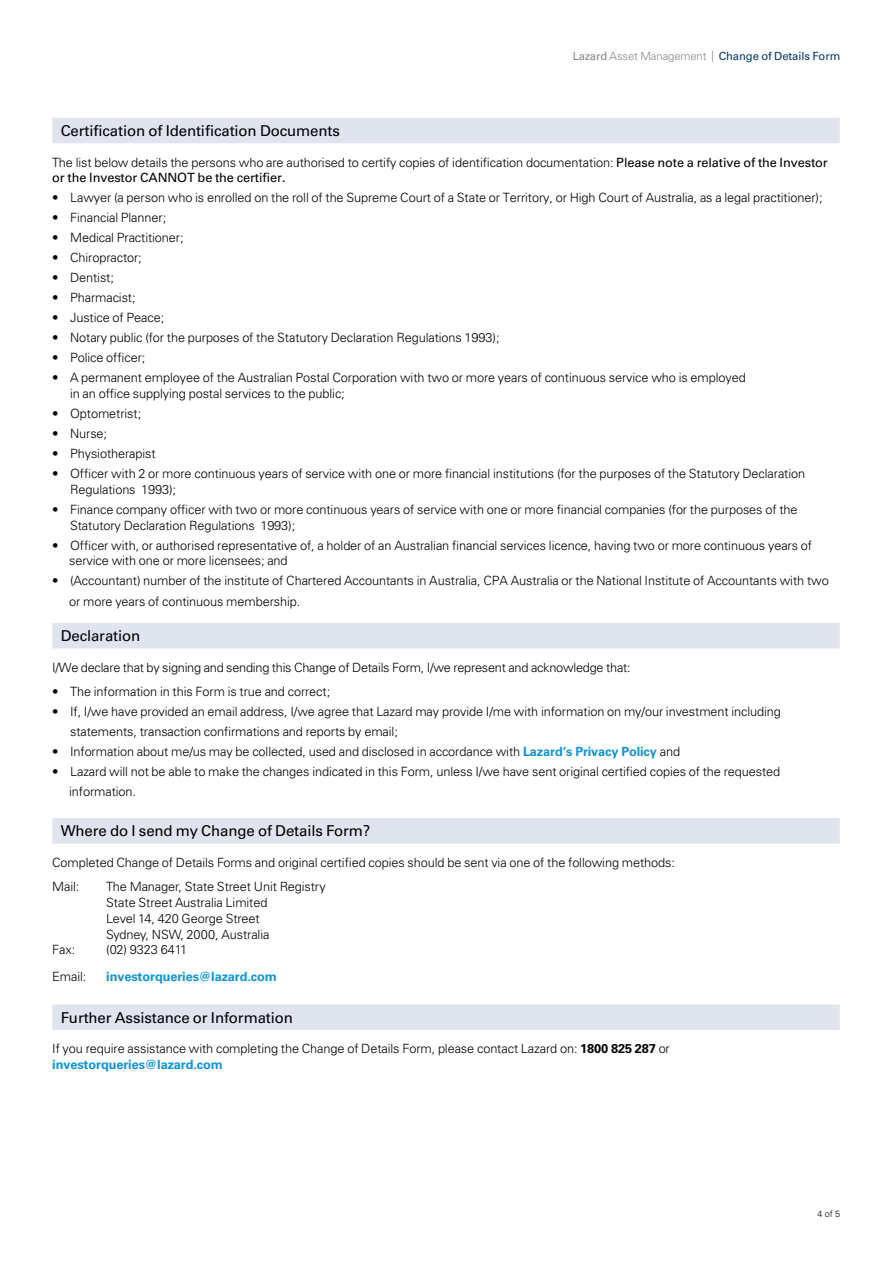
<style>
.page{position:relative;width:893px;height:1263px;background:#fff}
.page>*{position:absolute;margin:0;border:0;box-sizing:border-box;transform-origin:0 0}
.t1{font:15px "Univers LT Std";letter-spacing:-.01em;color:#000}
.t2{font:300 12.75px/15.8px "Univers LT Std";letter-spacing:-.01em;color:#000}
.t3{font:700 12.75px "Univers LT Std";letter-spacing:-.01em;color:#0d93d2}
.t4{font:11.25px "Univers LT Std";letter-spacing:-.01em;color:#003865}
.t5{font:300 9px "Univers LT Std";color:#000}
.s1{color:#878686}
.s2{font-weight:300;color:#878686}
.s3{font-weight:400}
.s4{font-weight:700;color:#1391d1}
.s5{font-weight:700}
.s6{font-weight:700;color:#0d93d2}
</style>
<div class="page">
<div style="left:52px;top:118px;width:788px;height:25px;background:#e0e4ef"></div>
<div style="left:52px;top:623px;width:788px;height:25px;background:#e0e4ef"></div>
<div style="left:52px;top:818px;width:788px;height:26px;background:#e0e4ef"></div>
<div style="left:52px;top:1004px;width:788px;height:26px;background:#e0e4ef"></div>
<p class="t4" style="left:573px;top:50px;width:269px"><span class="s1">Lazard</span> <span class="s2">Asset Management |</span> Change of Details Form</p>
<p class="t1" style="left:61px;top:122px;width:281px">Certification of Identification Documents</p>
<p class="t2" style="left:52px;top:154px;width:777px">The list below details the persons who are authorised to certify copies of identification documentation: <span class="s3">Please note a relative of the Investor or the Investor CANNOT be the certifier.</span></p>
<p class="t2" style="left:52px;top:190px;width:772px">• Lawyer (a person who is enrolled on the roll of the Supreme Court of a State or Territory, or High Court of Australia, as a legal practitioner);</p>
<p class="t2" style="left:52px;top:210px;width:115px">• Financial Planner;</p>
<p class="t2" style="left:52px;top:230px;width:133px">• Medical Practitioner;</p>
<p class="t2" style="left:52px;top:250px;width:91px">• Chiropractor;</p>
<p class="t2" style="left:52px;top:270px;width:63px">• Dentist;</p>
<p class="t2" style="left:52px;top:290px;width:85px">• Pharmacist;</p>
<p class="t2" style="left:52px;top:310px;width:114px">• Justice of Peace;</p>
<p class="t2" style="left:52px;top:330px;width:449px">• Notary public (for the purposes of the Statutory Declaration Regulations 1993);</p>
<p class="t2" style="left:52px;top:350px;width:95px">• Police officer;</p>
<p class="t2" style="left:70px;top:370px;width:677px;text-indent:-18px">• A permanent employee of the Australian Postal Corporation with two or more years of continuous service who is employed in an office supplying postal services to the public;</p>
<p class="t2" style="left:52px;top:406px;width:90px">• Optometrist;</p>
<p class="t2" style="left:52px;top:426px;width:56px">• Nurse;</p>
<p class="t2" style="left:52px;top:446px;width:105px">• Physiotherapist</p>
<p class="t2" style="left:70px;top:466px;width:737px;text-indent:-18px">• Officer with 2 or more continuous years of service with one or more financial institutions (for the purposes of the Statutory Declaration<br>Regulations 1993);</p>
<p class="t2" style="left:70px;top:502px;width:729px;text-indent:-18px">• Finance company officer with two or more continuous years of service with one or more financial companies (for the purposes of the<br>Statutory Declaration Regulations 1993);</p>
<p class="t2" style="left:69px;top:537px;width:744px;text-indent:-17px">• Officer with, or authorised representative of, a holder of an Australian financial services licence, having two or more continuous years of service with one or more licensees; and</p>
<p class="t2" style="left:69px;top:571px;width:761px;line-height:20px;text-indent:-17px">• (Accountant) number of the institute of Chartered Accountants in Australia, CPA Australia or the National Institute of Accountants with two or more years of continuous membership.</p>
<p class="t1" style="left:61px;top:627px;width:81px">Declaration</p>
<p class="t2" style="left:52px;top:659px;width:580px">I/We declare that by signing and sending this Change of Details Form, I/we represent and acknowledge that:</p>
<p class="t2" style="left:52px;top:684px;width:280px">• The information in this Form is true and correct;</p>
<p class="t2" style="left:70px;top:702px;width:712px;line-height:20px;text-indent:-18px">• If, I/we have provided an email address, I/we agree that Lazard may provide I/me with information on my/our investment including statements, transaction confirmations and reports by email;</p>
<p class="t2" style="left:52px;top:744px;width:629px">• Information about me/us may be collected, used and disclosed in accordance with <span class="s4">Lazard’s Privacy Policy</span> and</p>
<p class="t2" style="left:69px;top:762px;width:713px;line-height:20px;text-indent:-17px">• Lazard will not be able to make the changes indicated in this Form, unless I/we have sent original certified copies of the requested information.</p>
<p class="t1" style="left:61px;top:822px;width:311px">Where do I send my Change of Details Form?</p>
<p class="t2" style="left:52px;top:850px;width:624px;line-height:24.3px">Completed Change of Details Forms and original certified copies should be sent via one of the following methods:<br>Mail:</p>
<p class="t2" style="left:106px;top:879px;width:221px">The Manager, State Street Unit Registry<br>State Street Australia Limited<br>Level 14, 420 George Street<br>Sydney, NSW, 2000, Australia</p>
<p class="t2" style="left:52px;top:942px;width:25px">Fax:</p>
<p class="t2" style="left:106px;top:942px;width:83px">(02) 9323 6411</p>
<p class="t2" style="left:52px;top:968px;width:36px">Email:</p>
<p class="t3" style="left:106px;top:969px;width:172px">investorqueries@lazard.com</p>
<p class="t1" style="left:61px;top:1008px;width:234px">Further Assistance or Information</p>
<p class="t2" style="left:52px;top:1041px;width:619px">If you require assistance with completing the Change of Details Form, please contact Lazard on: <span class="s5">1800 825 287</span> or <span class="s6">investorqueries@lazard.com</span></p>
<p class="t5" style="left:817px;top:1208px;width:24px">4 of 5</p>
</div>
